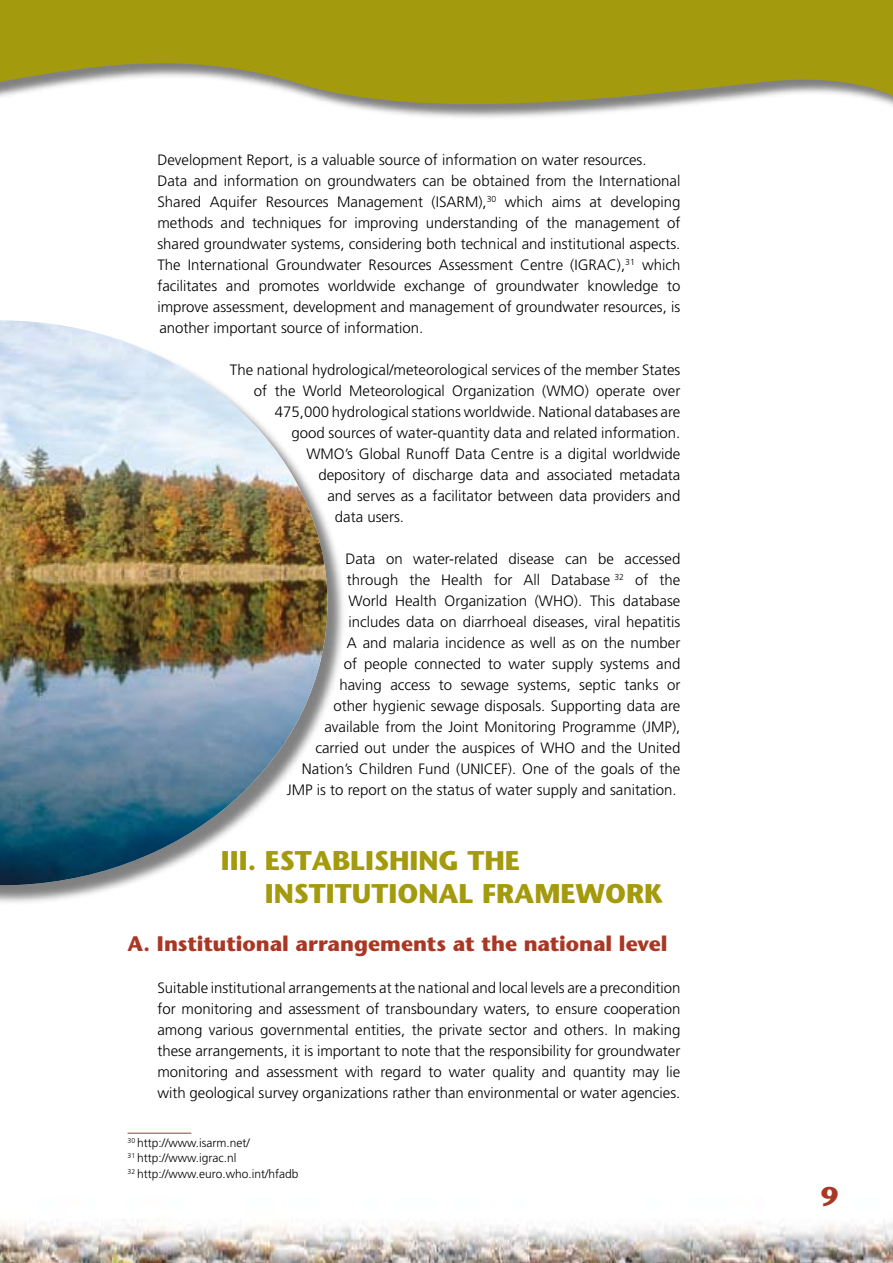
<style>
.page{position:relative;width:893px;height:1263px;background:#fff}
.page>*{position:absolute;margin:0;border:0;box-sizing:border-box;transform-origin:0 0}
.t1{font:700 27px "Stone Sans";color:#a49a0e}
.t2{font:700 21px "Stone Sans";letter-spacing:-.005em;color:#a83824}
.t3{font:300 15px/21px "Frutiger";color:#000}
.t4{font:300 12px/15.6px "Frutiger";color:#000}
</style>
<div class="page">
<img style="left:0;top:1220px;width:893px;height:43px">
<svg style="left:0;top:0;width:893px;height:118px;fill:#a49a0e"></svg>
<hr style="left:128px;top:1133px;width:63px;height:1px;background:#a83824">
<div style="left:0;top:322px;width:348px;height:583px;background:#000;opacity:.5"></div>
<img style="left:0;top:320px;width:327px;height:565px">
<p class="t3" style="left:157px;top:149px;width:525px">Development Report, is a valuable source of information on water resources.<br>Data and information on groundwaters can be obtained from the International Shared Aquifer Resources Management (ISARM),<sup>30</sup> which aims at developing methods and techniques for improving understanding of the management of shared groundwater systems, considering both technical and institutional aspects.<br>The International Groundwater Resources Assessment Centre (IGRAC),<sup>31</sup> which facilitates and promotes worldwide exchange of groundwater knowledge to improve assessment, development and management of groundwater resources, is another important source of information.</p>
<p class="t3" style="left:230px;top:359px;width:452px">The national hydrological/meteorological services of the member States</p>
<p class="t3" style="left:254px;top:380px;width:428px">of the World Meteorological Organization (WMO) operate over</p>
<p class="t3" style="left:275px;top:401px;width:407px">475,000 hydrological stations worldwide. National databases are</p>
<p class="t3" style="left:291px;top:422px;width:390px">good sources of water-quantity data and related information.</p>
<p class="t3" style="left:306px;top:443px;width:375px">WMO’s Global Runoff Data Centre is a digital worldwide</p>
<p class="t3" style="left:318px;top:464px;width:363px">depository of discharge data and associated metadata</p>
<p class="t3" style="left:327px;top:485px;width:354px">and serves as a facilitator between data providers and</p>
<p class="t3" style="left:335px;top:506px;width:71px">data users.</p>
<p class="t3" style="left:287px;top:548px;width:395px;text-align:right">Data on water-related disease can be accessed<br>through the Health for All Database <sup>32</sup> of the<br>World Health Organization (WHO). This database<br>includes data on diarrhoeal diseases, viral hepatitis<br>A and malaria incidence as well as on the number<br>of people connected to water supply systems and<br>having access to sewage systems, septic tanks or<br>other hygienic sewage disposals. Supporting data are available from the Joint Monitoring Programme (JMP), carried out under the auspices of WHO and the United Nation’s Children Fund (UNICEF). One of the goals of the JMP is to report on the status of water supply and sanitation.</p>
<h1 class="t1" style="left:221px;top:843px;width:51px">III. establish</h1>
<h1 class="t1" style="left:410px;top:843px;width:76px">ING the</h1>
<h1 class="t1" style="left:265px;top:876px;width:17px">institutional</h1>
<h1 class="t1" style="left:482px;top:876px;width:21px">framework</h1>
<h2 class="t2" style="left:128px;top:930px;width:542px">A. Institutional arrangements at the national level</h2>
<p class="t3" style="left:157px;top:977px;width:525px;text-align:justify">Suitable institutional arrangements at the national and local levels are a precondition for monitoring and assessment of transboundary waters, to ensure cooperation among various governmental entities, the private sector and others. In making these arrangements, it is important to note that the responsibility for groundwater monitoring and assessment with regard to water quality and quantity may lie with geological survey organizations rather than environmental or water agencies.</p>
<p class="t4" style="left:128px;top:1135px;width:172px"><sup>30</sup> http://www.isarm.net/<br><sup>31</sup> http://www.igrac.nl<br><sup>32</sup> http://www.euro.who.int/hfadb</p>
</div>
